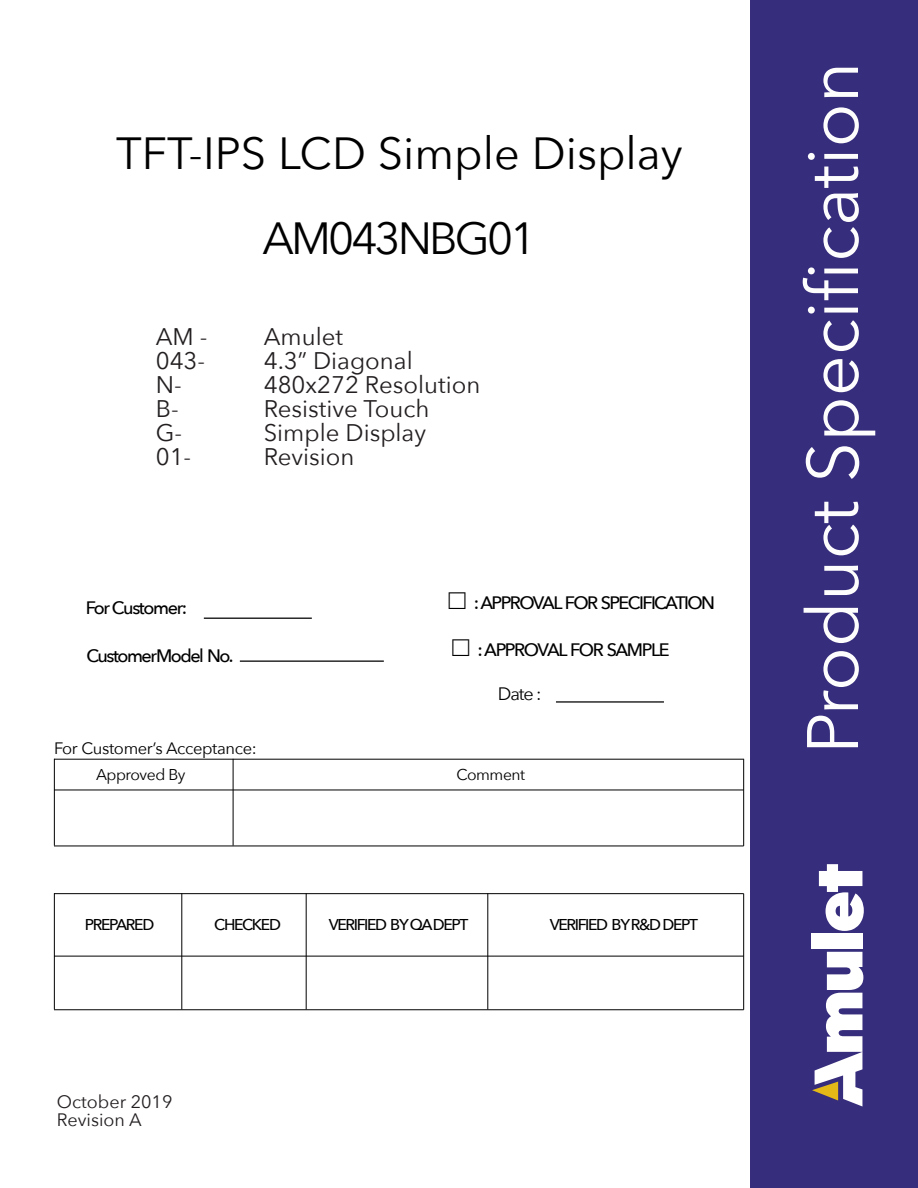
<style>
.page{position:relative;width:918px;height:1188px;background:#fff}
.page>*{position:absolute;margin:0;border:0;box-sizing:border-box;transform-origin:0 0}
.t1{font:72px "Avenir Next";color:#fdfdfd}
.t2{font:45px "Avenir Next";color:#000}
.t3{font:45px "Avenir Next";letter-spacing:-.065em;color:#000}
.t4{font:24px "Avenir Next";color:#231f20}
.t5{font:500 18px "Avenir Next";letter-spacing:-.085em;color:#000}
.t6{font:18px/18px "Avenir Next";color:#231f20}
.t7{font:18px "Avenir Next";color:#000}
.t8{font:16.5px "Avenir Next";letter-spacing:-.02em;color:#000}
.t9{font:500 15.6px "Avenir Next";letter-spacing:-.085em;color:#000}
.t10{font:15.6px "Avenir Next";letter-spacing:-.03em;color:#000}
</style>
<div class="page">
<div style="left:750px;top:0;width:168px;height:1188px;background:#362d7c"></div>
<div style="left:811px;top:933px;width:51px;height:16px;background:#fff"></div>
<svg style="left:819px;top:864px;width:45px;height:67px"></svg>
<svg style="left:812px;top:952px;width:51px;height:155px"></svg>
<hr style="left:204px;top:618px;width:108px;height:1px;background:#000">
<hr style="left:240px;top:661px;width:144px;height:1px;background:#000">
<hr style="left:54px;top:759px;width:690px;height:1px;background:#000">
<hr style="left:54px;top:790px;width:690px;height:1px;background:#000">
<hr style="left:54px;top:846px;width:690px;height:1px;background:#000">
<hr style="left:54px;top:759px;width:1px;height:87px;background:#000">
<hr style="left:233px;top:759px;width:1px;height:87px;background:#000">
<hr style="left:743px;top:759px;width:1px;height:87px;background:#000">
<hr style="left:54px;top:893px;width:690px;height:1px;background:#000">
<hr style="left:54px;top:956px;width:690px;height:1px;background:#000">
<hr style="left:54px;top:1009px;width:690px;height:1px;background:#000">
<hr style="left:54px;top:893px;width:1px;height:116px;background:#000">
<hr style="left:181px;top:893px;width:1px;height:116px;background:#000">
<hr style="left:306px;top:893px;width:1px;height:116px;background:#000">
<hr style="left:487px;top:893px;width:1px;height:116px;background:#000">
<hr style="left:743px;top:894px;width:1px;height:116px;background:#000">
<hr style="left:556px;top:701px;width:108px;height:2px;background:#000">
<h2 class="t2" style="left:116px;top:116px;width:568px">TFT-IPS LCD Simple Display</h2>
<h2 class="t3" style="left:263px;top:200px;width:275px">AM043NBG01</h2>
<p class="t4" style="left:156px;top:316px;width:53px">AM -</p>
<p class="t4" style="left:264px;top:316px;width:81px">Amulet</p>
<p class="t4" style="left:156px;top:340px;width:51px">043-</p>
<p class="t4" style="left:264px;top:340px;width:151px">4.3” Diagonal</p>
<p class="t4" style="left:156px;top:364px;width:28px">N-</p>
<p class="t4" style="left:264px;top:364px;width:218px">480x272 Resolution</p>
<p class="t4" style="left:156px;top:388px;width:24px">B-</p>
<p class="t4" style="left:264px;top:388px;width:167px">Resistive Touch</p>
<p class="t4" style="left:156px;top:412px;width:28px">G-</p>
<p class="t4" style="left:264px;top:412px;width:164px">Simple Display</p>
<p class="t4" style="left:156px;top:436px;width:37px">01-</p>
<p class="t4" style="left:264px;top:436px;width:92px">Revision</p>
<p class="t5" style="left:86px;top:593px;width:103px">For Customer:</p>
<p class="t5" style="left:446px;top:588px;width:271px">□ :APPROVAL FOR SPECIFICATION</p>
<p class="t5" style="left:86px;top:640px;width:148px">CustomerModel No.</p>
<p class="t5" style="left:449px;top:634px;width:222px">□ :APPROVAL FOR SAMPLE</p>
<p class="t8" style="left:54px;top:734px;width:204px">For Customer’s Acceptance:</p>
<p class="t7" style="left:498px;top:679px;width:45px">Date :</p>
<p class="t10" style="left:96px;top:761px;width:91px">Approved By</p>
<p class="t10" style="left:456px;top:761px;width:70px">Comment</p>
<p class="t9" style="left:85px;top:911px;width:71px">PREPARED</p>
<p class="t9" style="left:214px;top:911px;width:68px">CHECKED</p>
<p class="t9" style="left:329px;top:911px;width:141px">VERIFIED BYQADEPT</p>
<p class="t9" style="left:550px;top:911px;width:150px">VERIFIED BYR&amp;D DEPT</p>
<p class="t6" style="left:57px;top:1092px;width:117px">October 2019<br>Revision A</p>
<h1 class="t1" style="left:772px;top:754px;width:694px;rotate:-90deg">Product Speci昀椀cation</h1>
</div>
